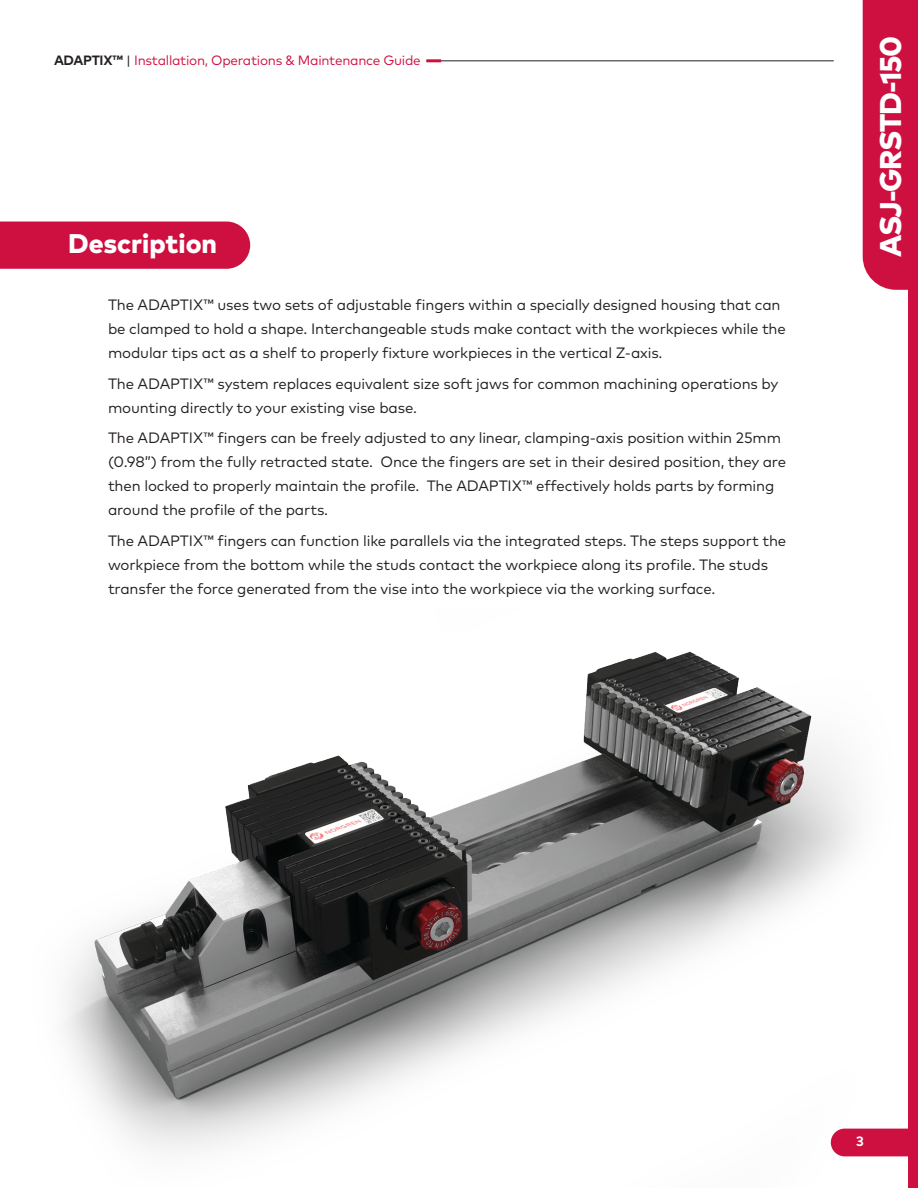
<style>
.page{position:relative;width:918px;height:1188px;background:#fff}
.page>*{position:absolute;margin:0;border:0;box-sizing:border-box;transform-origin:0 0}
.t1{font:800 30px "Mark Pro";letter-spacing:-.045em;color:#fff}
.t2{font:800 27px "Mark Pro";color:#fff}
.t3{font:15px/24px "Mark Pro";letter-spacing:-.01em;color:#231f20}
.t4{font:13.5px "Mark Pro";letter-spacing:-.02em;color:#ce1041}
.t5{font:700 13.5px "Mark Pro";color:#fff}
.s1{font-weight:700;color:#231f20}
.s2{color:#231f20}
</style>
<div class="page">
<hr style="left:426px;top:60px;width:408px;height:1px;background:#231f20">
<hr style="left:426px;top:59px;width:15px;height:3px;background:#ce1041">
<div style="left:863px;top:0;width:45px;height:290px;background:#ce1041"></div>
<div style="left:908px;top:0;width:10px;height:1188px;background:#ce1041"></div>
<img style="left:64px;top:651px;width:844px;height:506px">
<div style="left:0;top:222px;width:250px;height:47px;background:#ce1041"></div>
<div style="left:831px;top:1129px;width:77px;height:27px;background:#ce1041"></div>
<p class="t4" style="left:54px;top:50px;width:368px"><span class="s1">ADAPTIX™</span> <span class="s2">|</span> Installation, Operations &amp; Maintenance Guide</p>
<p class="t2" style="left:68px;top:223px;width:151px">Description</p>
<p class="t3" style="left:108px;top:291px;width:679px">The ADAPTIX™ uses two sets of adjustable fingers within a specially designed housing that can be clamped to hold a shape. Interchangeable studs make contact with the workpieces while the modular tips act as a shelf to properly fixture workpieces in the vertical Z-axis.</p>
<p class="t3" style="left:108px;top:370px;width:672px">The ADAPTIX™ system replaces equivalent size soft jaws for common machining operations by mounting directly to your existing vise base.</p>
<p class="t3" style="left:108px;top:425px;width:680px">The ADAPTIX™ fingers can be freely adjusted to any linear, clamping-axis position within 25mm (0.98”) from the fully retracted state. Once the fingers are set in their desired position, they are then locked to properly maintain the profile. The ADAPTIX™ effectively holds parts by forming around the profile of the parts.</p>
<p class="t3" style="left:108px;top:528px;width:680px">The ADAPTIX™ fingers can function like parallels via the integrated steps. The steps support the workpiece from the bottom while the studs contact the workpiece along its profile. The studs transfer the force generated from the vise into the workpiece via the working surface.</p>
<h1 class="t1" style="left:868px;top:257px;width:223px;rotate:-90deg">ASJ-GRSTD-150</h1>
<p class="t5" style="left:856px;top:1131px;width:9px">3</p>
</div>
